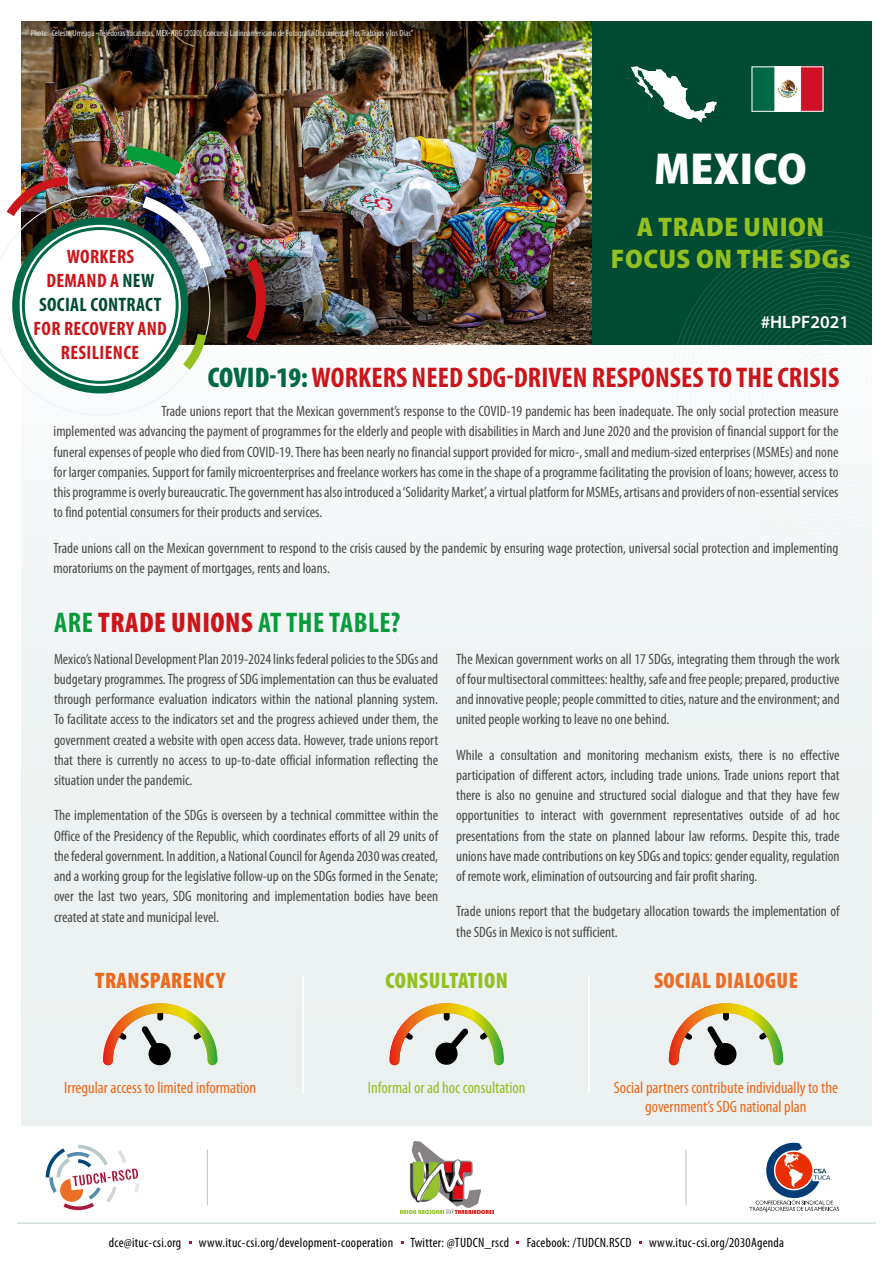
<style>
.page{position:relative;width:893px;height:1263px;background:#fff}
.page>*{position:absolute;margin:0;border:0;box-sizing:border-box;transform-origin:0 0}
.t1{font:900 semi-condensed 45px "Myriad Pro";letter-spacing:.01em;color:#fff}
.t2{font:700 condensed 28.5px "Myriad Pro";letter-spacing:.005em;color:#cc151a}
.t3{font:700 condensed 28.5px "Myriad Pro";letter-spacing:.02em;color:#079c3a}
.t4{font:900 semi-condensed 27px/31.5px "Myriad Pro";letter-spacing:.02em;color:#94c020;text-align:center}
.t5{font:900 condensed 22.5px "Myriad Pro";letter-spacing:.02em;color:#ed6e26}
.t6{font:900 condensed 22.5px "Myriad Pro";letter-spacing:.02em;color:#ec691a}
.t7{font:900 condensed 22.5px "Myriad Pro";letter-spacing:.02em;color:#94c020}
.t8{font:700 condensed 19.5px/24px "Myriad Pro";letter-spacing:.015em;color:#004b32;text-align:center}
.t9{font:700 condensed 19.5px/24px "Myriad Pro";letter-spacing:.015em;color:#cc151a;text-align:center}
.t10{font:600 18px "Myriad Pro";color:#fff}
.t11{font:condensed 16.5px/19.5px "Myriad Pro";color:#ec691a;text-align:center}
.t12{font:condensed 16.5px "Myriad Pro";color:#94c020}
.t13{font:condensed 15px/20.2px "Myriad Pro";color:#4a4a49;text-align:justify}
.t14{font:condensed 13.5px "Myriad Pro";letter-spacing:.02em;color:#000}
.t15{font:condensed 9px "Myriad Pro";color:#e0e0df}
.s1{color:#cc151a}
.s2{font-weight:900;color:#016948}
.s3{font-weight:900;color:#cc151a}
</style>
<div class="page">
<div style="left:21px;top:23px;width:851px;height:1102px;background:#eef3f2"></div>
<hr style="left:17px;top:1223px;width:859px;height:1px;background:#b5cac7">
<svg style="left:46px;top:1145px;width:93px;height:65px"></svg>
<hr style="left:686px;top:1149px;width:1px;height:56px;background:#b5cac7">
<hr style="left:207px;top:1149px;width:1px;height:56px;background:#b5cac7">
<div style="left:589px;top:21px;width:283px;height:324px;background:#004b32"></div>
<svg style="left:749px;top:1143px;width:90px;height:69px"></svg>
<hr style="left:302px;top:975px;width:2px;height:118px;background:#fff">
<hr style="left:588px;top:975px;width:2px;height:118px;background:#fff">
<img style="left:754px;top:68px;width:67px;height:42px">
<div style="left:752px;top:66px;width:71px;height:46px;border:1px solid #fff"></div>
<svg style="left:672px;top:232px;width:200px;height:189px"></svg>
<svg style="left:103px;top:1003px;width:114px;height:63px"></svg>
<svg style="left:669px;top:1003px;width:114px;height:63px"></svg>
<img style="left:22px;top:21px;width:569px;height:324px">
<svg style="left:0;top:196px;width:210px;height:219px"></svg>
<svg style="left:246px;top:259px;width:20px;height:82px"></svg>
<img style="left:7px;top:177px;width:61px;height:39px">
<img style="left:126px;top:146px;width:57px;height:30px">
<img style="left:142px;top:196px;width:69px;height:73px">
<svg style="left:183px;top:334px;width:23px;height:36px"></svg>
<svg style="left:631px;top:66px;width:86px;height:56px"></svg>
<img style="left:400px;top:1142px;width:93px;height:71px">
<svg style="left:390px;top:1003px;width:114px;height:63px"></svg>
<p class="t15" style="left:31px;top:28px;width:384px">Photo: Celeste Urreaga - Tejedoras Yucatecas, MEX-ARG (2020) Concurso Latinoamericano de Fotografía Documental “los Trabajos y los Días”</p>
<h3 class="t8" style="left:39px;top:244px;width:124px"><span class="s1">WORKERS<br>DEMAND A</span> NEW<br>SOCIAL CONTRACT</h3>
<h3 class="t9" style="left:34px;top:316px;width:135px">FOR RECOVERY AND<br>RESILIENCE</h3>
<h1 class="t1" style="left:654px;top:143px;width:154px">MEXICO</h1>
<h3 class="t4" style="left:611px;top:212px;width:241px">A TRADE UNION<br>FOCUS ON THE SDGs</h3>
<p class="t10" style="left:761px;top:303px;width:90px">#HLPF2020</p>
<p class="t10" style="left:761px;top:310px;width:90px">#HLPF2021</p>
<h2 class="t2" style="left:208px;top:360px;width:633px"><span class="s2">COVID-19:</span> WORKERS NEED SDG-DRIVEN RESPONSES TO THE CRISIS</h2>
<p class="t13" style="left:54px;top:401px;width:786px;text-indent:108px">Trade unions report that the Mexican government’s response to the COVID-19 pandemic has been inadequate. The only social protection measure implemented was advancing the payment of programmes for the elderly and people with disabilities in March and June 2020 and the provision of financial support for the funeral expenses of people who died from COVID-19. There has been nearly no financial support provided for micro-, small and medium-sized enterprises (MSMEs) and none for larger companies. Support for family microenterprises and freelance workers has come in the shape of a programme facilitating the provision of loans; however, access to this programme is overly bureaucratic. The government has also introduced a ‘Solidarity Market’, a virtual platform for MSMEs, artisans and providers of non-essential services to find potential consumers for their products and services.</p>
<p class="t13" style="left:54px;top:537px;width:786px">Trade unions call on the Mexican government to respond to the crisis caused by the pandemic by ensuring wage protection, universal social protection and implementing moratoriums on the payment of mortgages, rents and loans.</p>
<h2 class="t3" style="left:54px;top:605px;width:348px">ARE <span class="s3">TRADE UNIONS</span> AT THE TABLE?</h2>
<p class="t13" style="left:54px;top:648px;width:386px">Mexico’s National Development Plan 2019-2024 links federal policies to the SDGs and budgetary programmes. The progress of SDG implementation can thus be evaluated through performance evaluation indicators within the national planning system.<br>To facilitate access to the indicators set and the progress achieved under them, the government created a website with open access data. However, trade unions report that there is currently no access to up-to-date official information reflecting the situation under the pandemic.</p>
<p class="t13" style="left:54px;top:805px;width:386px">The implementation of the SDGs is overseen by a technical committee within the Office of the Presidency of the Republic, which coordinates efforts of all 29 units of the federal government. In addition, a National Council for Agenda 2030 was created, and a working group for the legislative follow-up on the SDGs formed in the Senate; over the last two years, SDG monitoring and implementation bodies have been created at state and municipal level.</p>
<p class="t13" style="left:456px;top:648px;width:385px">The Mexican government works on all 17 SDGs, integrating them through the work of four multisectoral committees: healthy, safe and free people; prepared, productive and innovative people; people committed to cities, nature and the environment; and united people working to leave no one behind.</p>
<p class="t13" style="left:456px;top:744px;width:385px">While a consultation and monitoring mechanism exists, there is no effective participation of different actors, including trade unions. Trade unions report that there is also no genuine and structured social dialogue and that they have few opportunities to interact with government representatives outside of ad hoc presentations from the state on planned labour law reforms. Despite this, trade unions have made contributions on key SDGs and topics: gender equality, regulation of remote work, elimination of outsourcing and fair profit sharing.</p>
<p class="t13" style="left:456px;top:901px;width:385px">Trade unions report that the budgetary allocation towards the implementation of the SDGs in Mexico is not sufficient.</p>
<h3 class="t6" style="left:95px;top:966px;width:131px">TRANSPARENCY</h3>
<h3 class="t7" style="left:386px;top:966px;width:124px">CONSULTATION</h3>
<h3 class="t5" style="left:654px;top:966px;width:145px">SOCIAL DIALOGUE</h3>
<p class="t11" style="left:64px;top:1077px;width:193px">Irregular access to limited information</p>
<p class="t12" style="left:368px;top:1077px;width:159px">Informal or ad hoc consultation</p>
<p class="t11" style="left:614px;top:1077px;width:226px">Social partners contribute individually to the government’s SDG national plan</p>
<p class="t14" style="left:109px;top:1234px;width:74px">dce@ituc-csi.org</p>
<p class="t14" style="left:199px;top:1234px;width:196px">www.ituc-csi.org/development-cooperation</p>
<p class="t14" style="left:410px;top:1234px;width:100px">Twitter: @TUDCN_rscd</p>
<p class="t14" style="left:527px;top:1234px;width:106px">Facebook: /TUDCN.RSCD</p>
<p class="t14" style="left:649px;top:1234px;width:137px">www.ituc-csi.org/2030Agenda</p>
</div>
